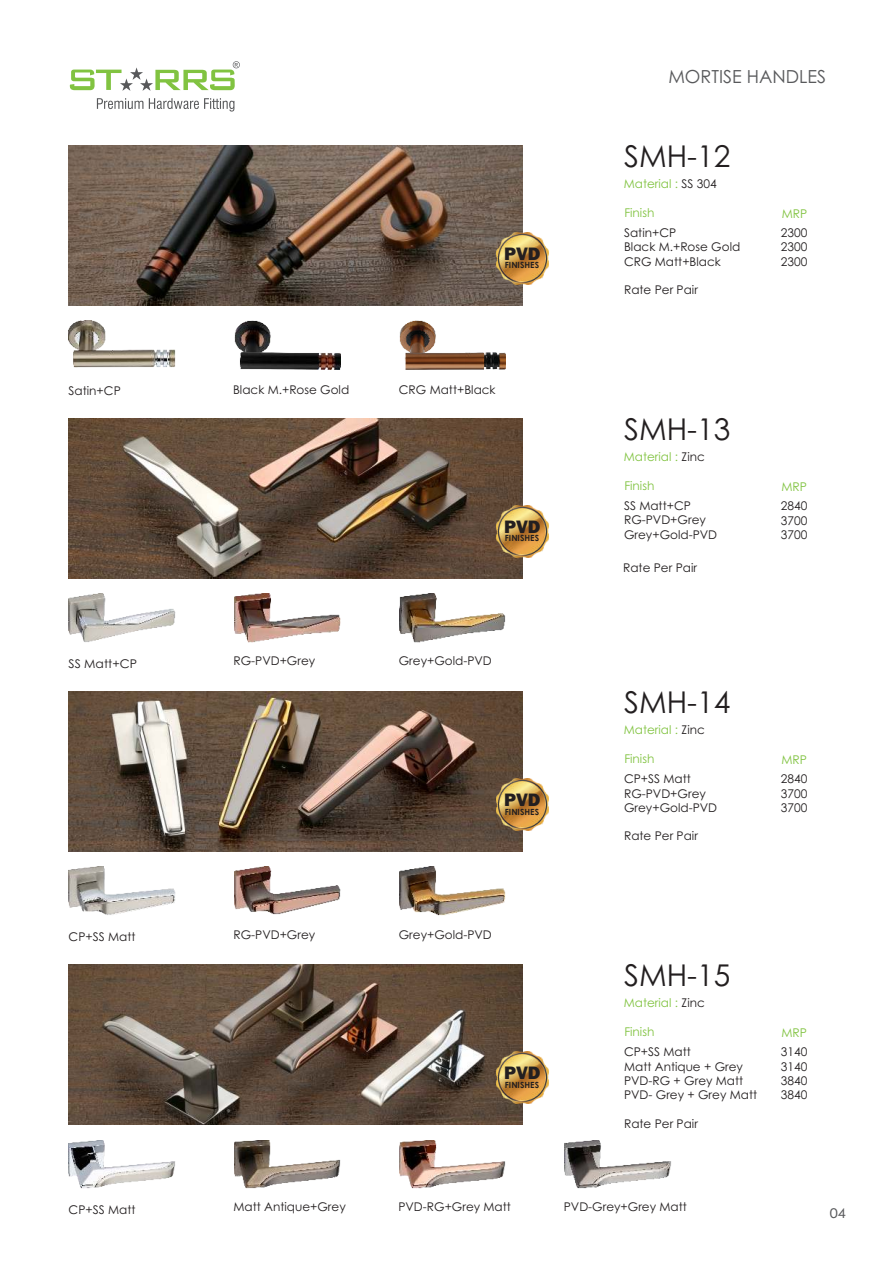
<style>
.page{position:relative;width:891px;height:1274px;background:#fff}
.page>*{position:absolute;margin:0;border:0;box-sizing:border-box;transform-origin:0 0}
.t1{font:30px "Century Gothic";color:#231f20}
.t2{font:800 18.6px "Franklin Gothic";color:#231f20}
.t3{font:18px "Century Gothic";color:#58595b}
.t4{font:13.5px "Limerick";color:#58595b}
.t5{font:12px/14.2px "Century Gothic";color:#231f20;text-align:justify}
.t6{font:12px "Century Gothic";color:#81c341}
.t7{font:700 8.55px "Century Gothic";color:#231f20}
.s1{color:#231f20}
</style>
<div class="page">
<svg style="left:97px;top:98px;width:137px;height:14px"></svg>
<svg style="left:69px;top:61px;width:171px;height:30px"></svg>
<img style="left:69px;top:145px;width:453px;height:160px">
<img style="left:496px;top:232px;width:52px;height:52px">
<img style="left:69px;top:418px;width:453px;height:160px">
<img style="left:496px;top:505px;width:52px;height:52px">
<img style="left:69px;top:691px;width:453px;height:160px">
<img style="left:496px;top:778px;width:52px;height:52px">
<img style="left:69px;top:964px;width:453px;height:160px">
<img style="left:496px;top:1051px;width:52px;height:52px">
<img style="left:234px;top:320px;width:106px;height:49px">
<img style="left:399px;top:321px;width:106px;height:48px">
<img style="left:69px;top:320px;width:106px;height:47px">
<img style="left:399px;top:594px;width:106px;height:48px">
<img style="left:69px;top:594px;width:106px;height:48px">
<img style="left:234px;top:594px;width:106px;height:48px">
<img style="left:69px;top:867px;width:106px;height:48px">
<img style="left:234px;top:866px;width:106px;height:49px">
<img style="left:399px;top:867px;width:106px;height:48px">
<img style="left:69px;top:1140px;width:106px;height:48px">
<img style="left:564px;top:1140px;width:107px;height:48px">
<img style="left:399px;top:1140px;width:106px;height:48px">
<img style="left:234px;top:1140px;width:106px;height:48px">
<h3 class="t3" style="left:668px;top:70px;width:159px">MORTISE HANDLES</h3>
<h1 class="t1" style="left:624px;top:145px;width:108px">SMH-12</h1>
<p class="t6" style="left:623px;top:178px;width:94px">Material : <span class="s1">SS 304</span></p>
<h2 class="t2" style="left:504px;top:247px;width:38px">PVD</h2>
<p class="t7" style="left:504px;top:262px;width:36px">FINISHES</p>
<p class="t6" style="left:624px;top:208px;width:32px">Finish</p>
<p class="t6" style="left:781px;top:209px;width:27px">MRP</p>
<p class="t5" style="left:623px;top:227px;width:118px;text-align:left">Satin+CP<br>Black M.+Rose Gold<br>CRG Matt+Black</p>
<p class="t5" style="left:623px;top:284px;width:75px">Rate Per Pair</p>
<p class="t5" style="left:780px;top:227px;width:28px">2300<br>2300<br>2300</p>
<p class="t5" style="left:69px;top:384px;width:54px">Satin+CP</p>
<p class="t5" style="left:233px;top:384px;width:118px">Black M.+Rose Gold</p>
<p class="t5" style="left:398px;top:384px;width:98px">CRG Matt+Black</p>
<h2 class="t2" style="left:504px;top:520px;width:38px">PVD</h2>
<p class="t7" style="left:504px;top:535px;width:36px">FINISHES</p>
<p class="t5" style="left:69px;top:657px;width:70px">SS Matt+CP</p>
<p class="t5" style="left:233px;top:654px;width:83px">RG-PVD+Grey</p>
<p class="t5" style="left:398px;top:654px;width:94px">Grey+Gold-PVD</p>
<h2 class="t2" style="left:504px;top:793px;width:38px">PVD</h2>
<p class="t7" style="left:504px;top:808px;width:36px">FINISHES</p>
<h1 class="t1" style="left:624px;top:418px;width:108px">SMH-13</h1>
<p class="t6" style="left:623px;top:451px;width:82px">Material : <span class="s1">Zinc</span></p>
<p class="t6" style="left:624px;top:481px;width:32px">Finish</p>
<p class="t6" style="left:781px;top:482px;width:27px">MRP</p>
<p class="t5" style="left:623px;top:500px;width:94px;text-align:left">SS Matt+CP<br>RG-PVD+Grey<br>Grey+Gold-PVD</p>
<p class="t5" style="left:623px;top:562px;width:75px">Rate Per Pair</p>
<h1 class="t1" style="left:624px;top:691px;width:108px">SMH-14</h1>
<p class="t6" style="left:623px;top:724px;width:82px">Material : <span class="s1">Zinc</span></p>
<p class="t5" style="left:780px;top:500px;width:28px">2840<br>3700<br>3700</p>
<p class="t6" style="left:624px;top:754px;width:32px">Finish</p>
<p class="t6" style="left:781px;top:755px;width:27px">MRP</p>
<p class="t5" style="left:623px;top:773px;width:94px;text-align:left">CP+SS Matt<br>RG-PVD+Grey<br>Grey+Gold-PVD</p>
<p class="t5" style="left:623px;top:830px;width:75px">Rate Per Pair</p>
<p class="t5" style="left:780px;top:773px;width:28px">2840<br>3700<br>3700</p>
<p class="t5" style="left:69px;top:930px;width:68px">CP+SS Matt</p>
<p class="t5" style="left:233px;top:928px;width:83px">RG-PVD+Grey</p>
<p class="t5" style="left:398px;top:928px;width:94px">Grey+Gold-PVD</p>
<h2 class="t2" style="left:504px;top:1066px;width:38px">PVD</h2>
<p class="t7" style="left:504px;top:1081px;width:36px">FINISHES</p>
<h1 class="t1" style="left:624px;top:964px;width:108px">SMH-15</h1>
<p class="t6" style="left:623px;top:997px;width:82px">Material : <span class="s1">Zinc</span></p>
<p class="t6" style="left:624px;top:1027px;width:32px">Finish</p>
<p class="t6" style="left:781px;top:1028px;width:27px">MRP</p>
<p class="t5" style="left:623px;top:1046px;width:134px;text-align:left">CP+SS Matt<br>Matt Antique + Grey<br>PVD-RG + Grey Matt<br>PVD- Grey + Grey Matt</p>
<p class="t5" style="left:623px;top:1117px;width:75px">Rate Per Pair</p>
<p class="t5" style="left:780px;top:1046px;width:28px">3140<br>3140<br>3840<br>3840</p>
<p class="t5" style="left:69px;top:1203px;width:68px">CP+SS Matt</p>
<p class="t5" style="left:233px;top:1200px;width:114px">Matt Antique+Grey</p>
<p class="t5" style="left:398px;top:1200px;width:114px">PVD-RG+Grey Matt</p>
<p class="t5" style="left:563px;top:1200px;width:125px">PVD-Grey+Grey Matt</p>
<p class="t4" style="left:829px;top:1204px;width:18px">04</p>
</div>
